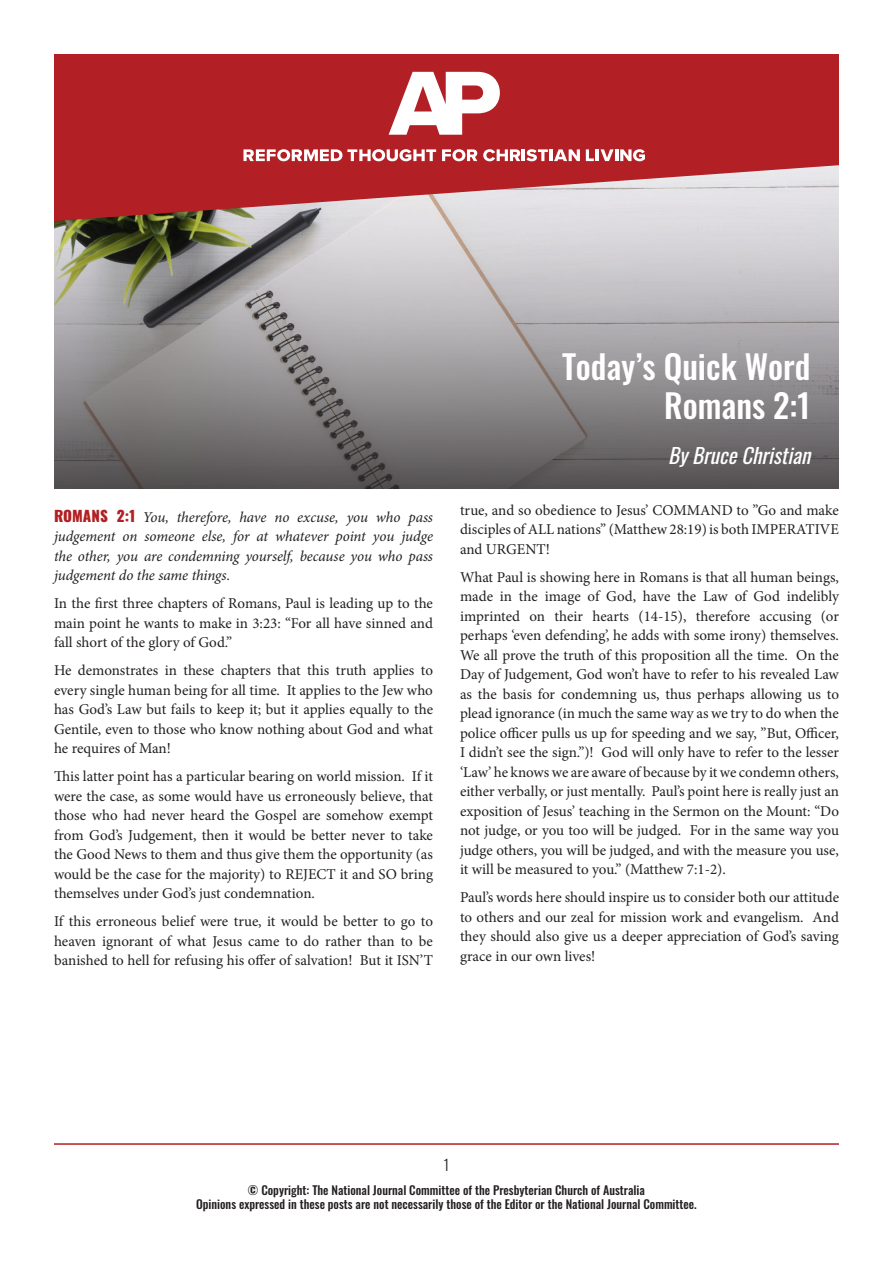
<style>
.page{position:relative;width:893px;height:1263px;background:#fff}
.page>*{position:absolute;margin:0;border:0;box-sizing:border-box;transform-origin:0 0}
.t1{font:500 33px "Oswald";color:#fff}
.t2{font:italic 21px "Oswald";color:#fff}
.t3{font:15px/19.5px "Minion Pro";letter-spacing:-.005em;color:#231f20;text-align:justify}
.t4{font:italic 15px/19.5px "Minion Pro";letter-spacing:-.005em;color:#231f20;text-align:justify}
.t5{font:300 15px "Oswald";color:#231f20}
.t6{font:500 12px "Oswald";color:#231f20}
.s1{font-family:"Oswald";font-weight:800;font-style:normal;color:#b12023}
</style>
<div class="page">
<img style="left:54px;top:221px;width:785px;height:267px">
<svg style="left:54px;top:54px;width:785px;height:167px;background:#b94044"></svg>
<svg style="left:389px;top:72px;width:111px;height:63px"></svg>
<svg style="left:243px;top:149px;width:193px;height:12px"></svg>
<svg style="left:442px;top:149px;width:35px;height:12px"></svg>
<svg style="left:483px;top:149px;width:97px;height:12px"></svg>
<svg style="left:586px;top:149px;width:59px;height:12px"></svg>
<hr style="left:54px;top:1143px;width:785px;height:2px;background:#b12023">
<p class="t4" style="left:54px;top:507px;width:380px"><span class="s1">ROMANS 2:1</span> You, therefore, have no excuse, you who pass judgement on someone else, for at whatever point you judge the other, you are condemning yourself, because you who pass judgement do the same things.</p>
<p class="t3" style="left:54px;top:594px;width:380px">In the first three chapters of Romans, Paul is leading up to the main point he wants to make in 3:23: “For all have sinned and fall short of the glory of God.”</p>
<p class="t3" style="left:54px;top:661px;width:381px">He demonstrates in these chapters that this truth applies to every single human being for all time. It applies to the Jew who has God’s Law but fails to keep it; but it applies equally to the Gentile, even to those who know nothing about God and what he requires of Man!</p>
<p class="t3" style="left:54px;top:767px;width:381px">This latter point has a particular bearing on world mission. If it were the case, as some would have us erroneously believe, that those who had never heard the Gospel are somehow exempt from God’s Judgement, then it would be better never to take the Good News to them and thus give them the opportunity (as would be the case for the majority) to REJECT it and SO bring themselves under God’s just condemnation.</p>
<p class="t3" style="left:54px;top:912px;width:381px">If this erroneous belief were true, it would be better to go to heaven ignorant of what Jesus came to do rather than to be banished to hell for refusing his offer of salvation! But it ISN’T</p>
<p class="t1" style="left:562px;top:349px;width:250px">Today’s Quick Word</p>
<p class="t1" style="left:664px;top:388px;width:148px">Romans 2:1</p>
<p class="t2" style="left:668px;top:436px;width:151px">ByBruceChristian</p>
<p class="t3" style="left:460px;top:500px;width:380px">true, and so obedience to Jesus’ COMMAND to ”Go and make disciples of ALL nations” (Matthew 28:19) is both IMPERATIVE and URGENT!</p>
<p class="t3" style="left:460px;top:567px;width:381px">What Paul is showing here in Romans is that all human beings, made in the image of God, have the Law of God indelibly imprinted on their hearts (14-15), therefore accusing (or perhaps ‘even defending’, he adds with some irony) themselves.<br>We all prove the truth of this proposition all the time. On the Day of Judgement, God won’t have to refer to his revealed Law as the basis for condemning us, thus perhaps allowing us to plead ignorance (in much the same way as we try to do when the police officer pulls us up for speeding and we say, ”But, Officer, I didn’t see the sign.”)! God will only have to refer to the lesser ‘Law’ he knows we are aware of because by it we condemn others, either verbally, or just mentally. Paul’s point here is really just an exposition of Jesus’ teaching in the Sermon on the Mount: “Do not judge, or you too will be judged. For in the same way you judge others, you will be judged, and with the measure you use, it will be measured to you.” (Matthew 7:1-2).</p>
<p class="t3" style="left:460px;top:888px;width:381px">Paul’s words here should inspire us to consider both our attitude to others and our zeal for mission work and evangelism. And they should also give us a deeper appreciation of God’s saving grace in our own lives!</p>
<p class="t5" style="left:444px;top:1152px;width:7px">1</p>
<p class="t6" style="left:248px;top:1183px;width:398px">© Copyright: The National Journal Committee of the Presbyterian Church of Australia</p>
<p class="t6" style="left:196px;top:1198px;width:502px">Opinions expressed in these posts are not necessarily those of the Editor or the National Journal Committee.</p>
</div>
